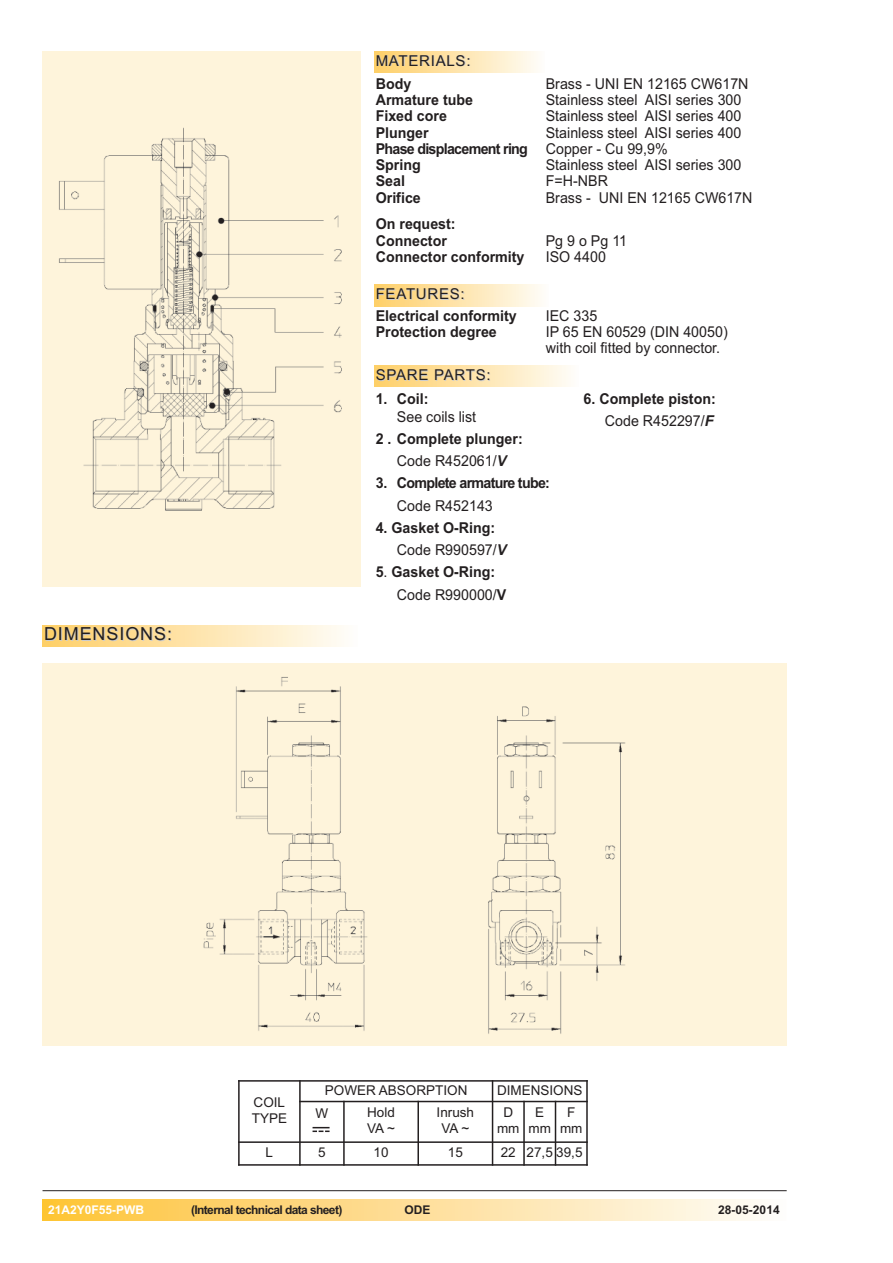
<style>
.page{position:relative;width:893px;height:1263px;background:#fff}
.page>*{position:absolute;margin:0;border:0;box-sizing:border-box;transform-origin:0 0}
.t1{font:18px "Arial";letter-spacing:.05em;color:#231f20}
.t2{font:15px/16.2px "Arial";color:#231f20;scale:.95 1}
.t3{font:700 15px/22.2px "Arial";color:#231f20;scale:.95 1}
.t4{font:15px "Arial";letter-spacing:.05em;color:#231f20}
.t5{font:700 15px "Arial";letter-spacing:-.05em;color:#231f20;scale:.95 1}
.t6{font:15px "Arial";letter-spacing:.28em;color:#231f20;scale:.95 1}
.t7{font:13.5px/16.2px "Arial";color:#231f20;text-align:center}
.t8{font:700 12px "Arial";letter-spacing:-.05em;color:#231f20}
.t9{font:700 12px "Arial";color:#fff}
.s1{font-weight:700}
.s2{font-weight:400}
.s3{font-style:italic}
</style>
<div class="page">
<div style="left:43px;top:1199px;width:744px;height:21px;background:linear-gradient(to right,#fec338,#fefcfb)"></div>
<div style="left:43px;top:625px;width:314px;height:21px;background:linear-gradient(to right,#fece66,#fefdf9)"></div>
<div style="left:374px;top:51px;width:170px;height:21px;background:linear-gradient(to right,#fece67,#fefcf7)"></div>
<div style="left:43px;top:51px;width:318px;height:536px;background:#fef4db"></div>
<img style="left:59px;top:127px;width:283px;height:384px">
<div style="left:43px;top:663px;width:744px;height:383px;background:#fef4db"></div>
<img style="left:203px;top:677px;width:423px;height:357px">
<hr style="left:43px;top:1190px;width:744px;height:1px;background:#231f20">
<div style="left:374px;top:285px;width:175px;height:21px;background:linear-gradient(to right,#fece66,#fefdf9)"></div>
<div style="left:374px;top:366px;width:204px;height:21px;background:linear-gradient(to right,#fece66,#fefcf8)"></div>
<hr style="left:238px;top:1080px;width:2px;height:86px;background:#231f20">
<hr style="left:299px;top:1080px;width:2px;height:86px;background:#231f20">
<hr style="left:343px;top:1101px;width:2px;height:65px;background:#231f20">
<hr style="left:417px;top:1101px;width:2px;height:65px;background:#231f20">
<hr style="left:492px;top:1080px;width:1px;height:86px;background:#231f20">
<hr style="left:523px;top:1101px;width:2px;height:65px;background:#231f20">
<hr style="left:555px;top:1101px;width:1px;height:65px;background:#231f20">
<hr style="left:586px;top:1080px;width:2px;height:86px;background:#231f20">
<hr style="left:238px;top:1080px;width:350px;height:2px;background:#231f20">
<hr style="left:299px;top:1101px;width:289px;height:1px;background:#231f20">
<hr style="left:238px;top:1141px;width:350px;height:2px;background:#231f20">
<hr style="left:238px;top:1164px;width:350px;height:2px;background:#231f20">
<svg style="left:313px;top:1127px;width:17px;height:5px"></svg>
<p class="t4" style="left:376px;top:52px;width:96px">MATERIALS:</p>
<p class="t3" style="left:376px;top:73px;width:39px">Body</p>
<p class="t2" style="left:546px;top:76px;width:215px">Brass - UNI EN 12165 CW617N</p>
<p class="t3" style="left:376px;top:89px;width:104px">Armature tube</p>
<p class="t2" style="left:546px;top:92px;width:207px">Stainless steel AISI series 300</p>
<p class="t3" style="left:376px;top:105px;width:77px">Fixed core</p>
<p class="t2" style="left:546px;top:108px;width:207px">Stainless steel AISI series 400</p>
<p class="t3" style="left:376px;top:121px;width:57px">Plunger</p>
<p class="t2" style="left:376px;top:124px;width:386px;text-indent:170px">Stainless steel AISI series 400<br><span class="s1">Phase displacement ring</span> Copper - Cu 99,9%<br><span class="s1">Spring</span></p>
<p class="t2" style="left:546px;top:157px;width:207px">Stainless steel AISI series 300</p>
<p class="t3" style="left:376px;top:170px;width:32px">Seal</p>
<p class="t2" style="left:546px;top:173px;width:67px">F=H-NBR</p>
<p class="t3" style="left:376px;top:186px;width:49px">Orifice</p>
<p class="t2" style="left:546px;top:189px;width:219px">Brass - UNI EN 12165 CW617N</p>
<p class="t3" style="left:376px;top:216px;width:86px;line-height:16.2px">On request:<br>Connector</p>
<p class="t6" style="left:546px;top:232px;width:87px">Pg9oPg11</p>
<p class="t3" style="left:376px;top:245px;width:158px">Connector conformity</p>
<p class="t2" style="left:546px;top:248px;width:65px">ISO 4400</p>
<p class="t4" style="left:376px;top:285px;width:91px">FEATURES:</p>
<p class="t1" style="left:44px;top:624px;width:130px">DIMENSIONS:</p>
<p class="t3" style="left:376px;top:304px;width:150px">Electrical conformity</p>
<p class="t2" style="left:546px;top:307px;width:56px">IEC 335</p>
<p class="t3" style="left:376px;top:321px;width:129px">Protection degree</p>
<p class="t2" style="left:546px;top:324px;width:193px">IP 65 EN 60529 (DIN 40050) with coil fitted by connector.</p>
<p class="t3" style="left:376px;top:387px;width:57px">1. Coil:</p>
<p class="t2" style="left:397px;top:408px;width:85px">See coils list</p>
<p class="t3" style="left:376px;top:428px;width:156px;text-align:center">2 . Complete plunger:<br><span class="s2">Code R452061/</span><span class="s3">V</span></p>
<p class="t5" style="left:376px;top:474px;width:185px">3. Complete armature tube:</p>
<p class="t2" style="left:397px;top:497px;width:102px">Code R452143</p>
<p class="t3" style="left:397px;top:517px;width:117px;text-indent:-21px">4. Gasket O-Ring:<br><span class="s2">Code R990597/</span><span class="s3">V</span></p>
<p class="t3" style="left:397px;top:561px;width:117px;text-indent:-21px">5<span class="s2">.</span> Gasket O-Ring:<br><span class="s2">Code R990000/</span>V</p>
<p class="t4" style="left:376px;top:366px;width:116px">SPARE PARTS:</p>
<p class="t3" style="left:584px;top:387px;width:141px;text-align:right">6. Complete piston:<br><span class="s2">Code R452297/</span><span class="s3">F</span></p>
<p class="t7" style="left:252px;top:1094px;width:37px;text-align:left">COIL<br>TYPE</p>
<p class="t7" style="left:325px;top:1082px;width:144px">POWER ABSORPTION</p>
<p class="t7" style="left:497px;top:1082px;width:87px">DIMENSIONS</p>
<p class="t7" style="left:316px;top:1105px;width:14px">W</p>
<p class="t7" style="left:367px;top:1104px;width:29px;text-align:left">Hold<br>VA ~</p>
<p class="t7" style="left:437px;top:1104px;width:39px">Inrush<br>VA ~</p>
<p class="t7" style="left:497px;top:1104px;width:24px">D mm</p>
<p class="t7" style="left:528px;top:1104px;width:24px">E mm</p>
<p class="t7" style="left:560px;top:1104px;width:24px">F mm</p>
<p class="t7" style="left:266px;top:1144px;width:9px">L</p>
<p class="t7" style="left:318px;top:1144px;width:9px">5</p>
<p class="t7" style="left:374px;top:1144px;width:17px">10</p>
<p class="t7" style="left:448px;top:1144px;width:17px">15</p>
<p class="t7" style="left:501px;top:1144px;width:83px">22 27,5 39,5</p>
<p class="t9" style="left:48px;top:1203px;width:98px">21A2Y0F55-PWB</p>
<p class="t8" style="left:191px;top:1203px;width:153px">(Internal technical data sheet)</p>
<p class="t8" style="left:404px;top:1203px;width:28px">ODE</p>
<p class="t8" style="left:718px;top:1203px;width:63px">28-05-2014</p>
</div>
